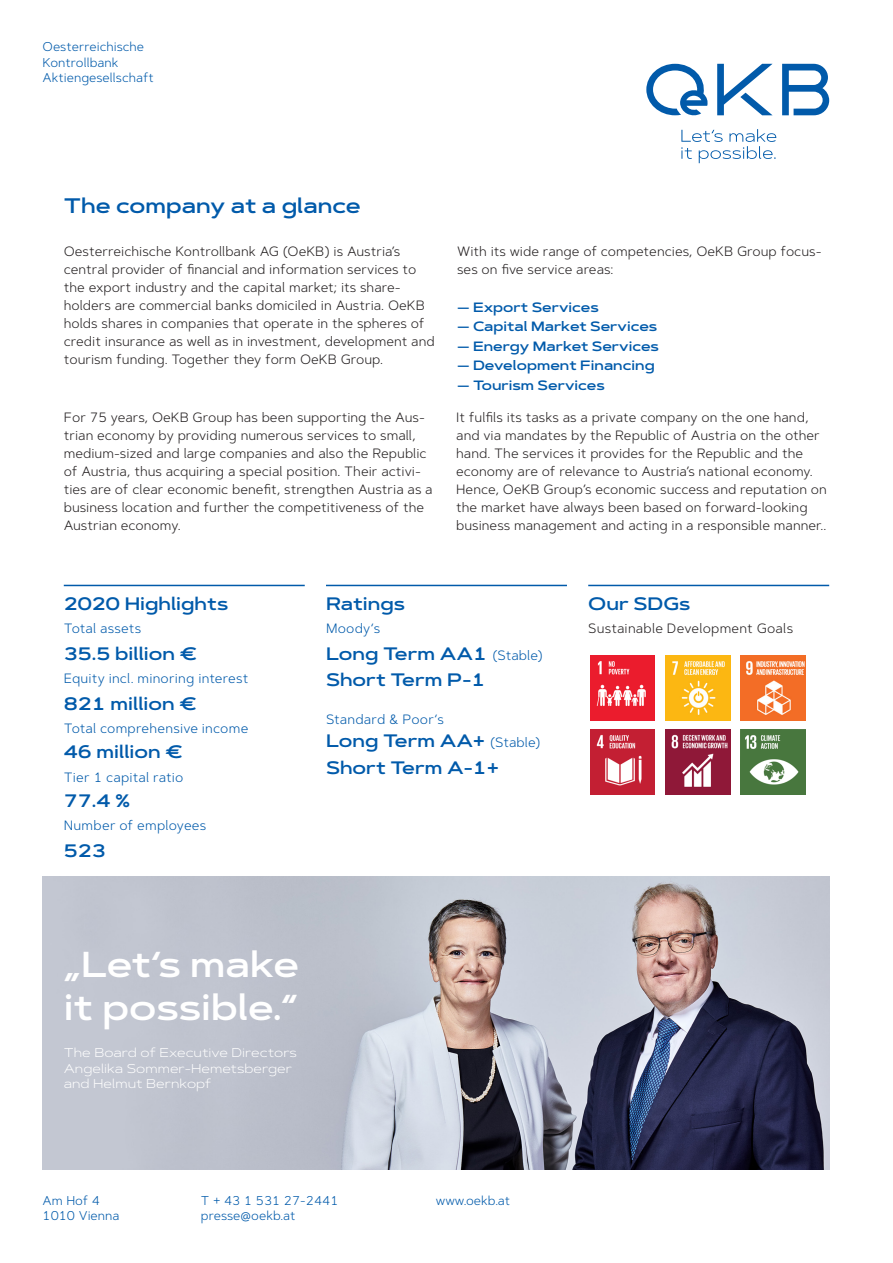
<style>
.page{position:relative;width:893px;height:1263px;background:#fff}
.page>*{position:absolute;margin:0;border:0;box-sizing:border-box;transform-origin:0 0}
.t1{font:600 36px/43.2px "Artegra Sans Ex";color:#fff}
.Headline{font:600 21px "Artegra Sans Ex";color:#015aaa}
.Kennzahlen_Kopie{font:600 18px "Artegra Sans Ex";color:#015aaa}
.Headline-Kennzahlen2{font:600 18px "Artegra Sans Ex";color:#015aaa}
.Fließtext{font:300 13.5px/18px "Artegra Sans";color:#231f20}
.Headline-Kennzahlen2-2{font:300 13.5px "Artegra Sans";letter-spacing:.015em;color:#015aaa}
.Fließtext-2{font:600 13.5px "Artegra Sans Ex";color:#015aaa}
.Headline-Kennzahlen2-3{font:300 13.5px "Artegra Sans";letter-spacing:.015em;color:#231f20}
.Fuß_Kopfzeile{font:300 12.75px "Artegra Sans";color:#015aaa}
.t2{font:300 12.75px/15.3px "Artegra Sans Ex";color:#fff}
.s1{font-size:12.75px}
.s2{font-family:"Artegra Sans";font-weight:300;font-size:13.5px}
</style>
<div class="page">
<img style="left:43px;top:876px;width:786px;height:294px">
<hr style="left:64px;top:585px;width:241px;height:1px;background:#015aaa">
<hr style="left:326px;top:585px;width:241px;height:1px;background:#015aaa">
<hr style="left:588px;top:585px;width:241px;height:1px;background:#015aaa">
<img style="left:590px;top:729px;width:65px;height:65px">
<img style="left:590px;top:656px;width:65px;height:64px">
<img style="left:665px;top:656px;width:65px;height:65px">
<img style="left:665px;top:730px;width:65px;height:65px">
<img style="left:740px;top:656px;width:65px;height:65px">
<img style="left:740px;top:730px;width:65px;height:65px">
<svg style="left:681px;top:129px;width:95px;height:34px"></svg>
<svg style="left:717px;top:64px;width:55px;height:51px"></svg>
<svg style="left:646px;top:64px;width:62px;height:52px"></svg>
<svg style="left:782px;top:64px;width:47px;height:51px"></svg>
<p class="Fuß_Kopfzeile" style="left:43px;top:39px;width:103px">Oesterreichische</p>
<p class="Fuß_Kopfzeile" style="left:43px;top:55px;width:77px">Kontrollbank</p>
<p class="Fuß_Kopfzeile" style="left:43px;top:70px;width:113px">Aktiengesellschaft</p>
<p class="Headline" style="left:64px;top:192px;width:299px">The company at a glance</p>
<p class="Fließtext" style="left:64px;top:242px;width:372px">Oesterreichische Kontrollbank AG (OeKB) is Austria’s central provider of financial and information services to the export industry and the capital market; its share&shy;holders are commercial banks domiciled in Austria. OeKB holds shares in companies that operate in the spheres of credit insurance as well as in investment, development and tourism funding. Together they form OeKB Group.</p>
<p class="Fließtext" style="left:64px;top:408px;width:370px">For 75 years, OeKB Group has been supporting the Aus&shy;trian economy by providing numerous services to small, medium-sized and large companies and also the Republic of Austria, thus acquiring a special position. Their activi&shy;ties are of clear economic benefit, strengthen Austria as a business location and further the competitiveness of the Austrian economy.</p>
<p class="Fließtext" style="left:457px;top:242px;width:366px">With its wide range of competencies, OeKB Group focus&shy;ses on five service areas:</p>
<p class="Fließtext-2" style="left:457px;top:298px;width:143px"><span class="s1">—</span> Export Services</p>
<p class="Fließtext-2" style="left:457px;top:318px;width:202px"><span class="s1">—</span> Capital Market Services</p>
<p class="Fließtext-2" style="left:457px;top:337px;width:203px"><span class="s1">—</span> Energy Market Services</p>
<p class="Fließtext-2" style="left:457px;top:357px;width:199px"><span class="s1">—</span> Development Financing</p>
<p class="Fließtext-2" style="left:457px;top:376px;width:149px"><span class="s1">—</span> Tourism Services</p>
<p class="Fließtext" style="left:456px;top:408px;width:372px">It fulfils its tasks as a private company on the one hand, and via mandates by the Republic of Austria on the other hand. The services it provides for the Republic and the economy are of relevance to Austria’s national economy.<br>Hence, OeKB Group’s economic success and reputation on the market have always been based on forward-looking business management and acting in a responsible manner..</p>
<p class="Kennzahlen_Kopie" style="left:64px;top:592px;width:166px">2020 Highlights</p>
<p class="Headline-Kennzahlen2-2" style="left:64px;top:620px;width:79px">Total assets</p>
<p class="Kennzahlen_Kopie" style="left:64px;top:642px;width:135px">35.5 billion €</p>
<p class="Headline-Kennzahlen2-2" style="left:64px;top:670px;width:186px">Equity incl. minoring interest</p>
<p class="Kennzahlen_Kopie" style="left:64px;top:692px;width:135px">821 million €</p>
<p class="Headline-Kennzahlen2-2" style="left:64px;top:720px;width:186px">Total comprehensive income</p>
<p class="Kennzahlen_Kopie" style="left:64px;top:741px;width:121px">46 million €</p>
<p class="Headline-Kennzahlen2-2" style="left:64px;top:768px;width:121px">Tier 1 capital ratio</p>
<p class="Kennzahlen_Kopie" style="left:64px;top:789px;width:68px">77.4 %</p>
<p class="Headline-Kennzahlen2-2" style="left:64px;top:817px;width:144px">Number of employees</p>
<p class="Kennzahlen_Kopie" style="left:64px;top:839px;width:44px">523</p>
<p class="Kennzahlen_Kopie" style="left:326px;top:592px;width:80px">Ratings</p>
<p class="Headline-Kennzahlen2-2" style="left:326px;top:620px;width:56px">Moody‘s</p>
<p class="Kennzahlen_Kopie" style="left:326px;top:642px;width:218px">Long Term AA1 <span class="s2">(Stable)</span></p>
<p class="Kennzahlen_Kopie" style="left:326px;top:669px;width:161px">Short Term P-1</p>
<p class="Headline-Kennzahlen2-2" style="left:326px;top:711px;width:119px">Standard &amp; Poor‘s</p>
<p class="Kennzahlen_Kopie" style="left:326px;top:730px;width:216px">Long Term AA+ <span class="s2">(Stable)</span></p>
<p class="Kennzahlen_Kopie" style="left:326px;top:756px;width:174px">Short Term A-1+</p>
<p class="t1" style="left:64px;top:942px;width:237px">„Let‘s make it possible.“</p>
<p class="t2" style="left:64px;top:1045px;width:235px">The Board of Executive Directors<br>Angelika Sommer-Hemetsberger</p>
<p class="t2" style="left:64px;top:1076px;width:149px">and Helmut Bernkopf</p>
<p class="Fuß_Kopfzeile" style="left:43px;top:1192px;width:59px">Am Hof 4</p>
<p class="Fuß_Kopfzeile" style="left:436px;top:1192px;width:76px">www.oekb.at</p>
<p class="Fuß_Kopfzeile" style="left:43px;top:1208px;width:79px">1010 Vienna</p>
<p class="Fuß_Kopfzeile" style="left:201px;top:1192px;width:139px">T + 43 1 531 27-2441</p>
<p class="Fuß_Kopfzeile" style="left:201px;top:1208px;width:96px">presse@oekb.at</p>
<p class="Headline-Kennzahlen2" style="left:588px;top:592px;width:104px">Our SDGs</p>
<p class="Headline-Kennzahlen2-3" style="left:588px;top:620px;width:206px">Sustainable Development Goals</p>
</div>
